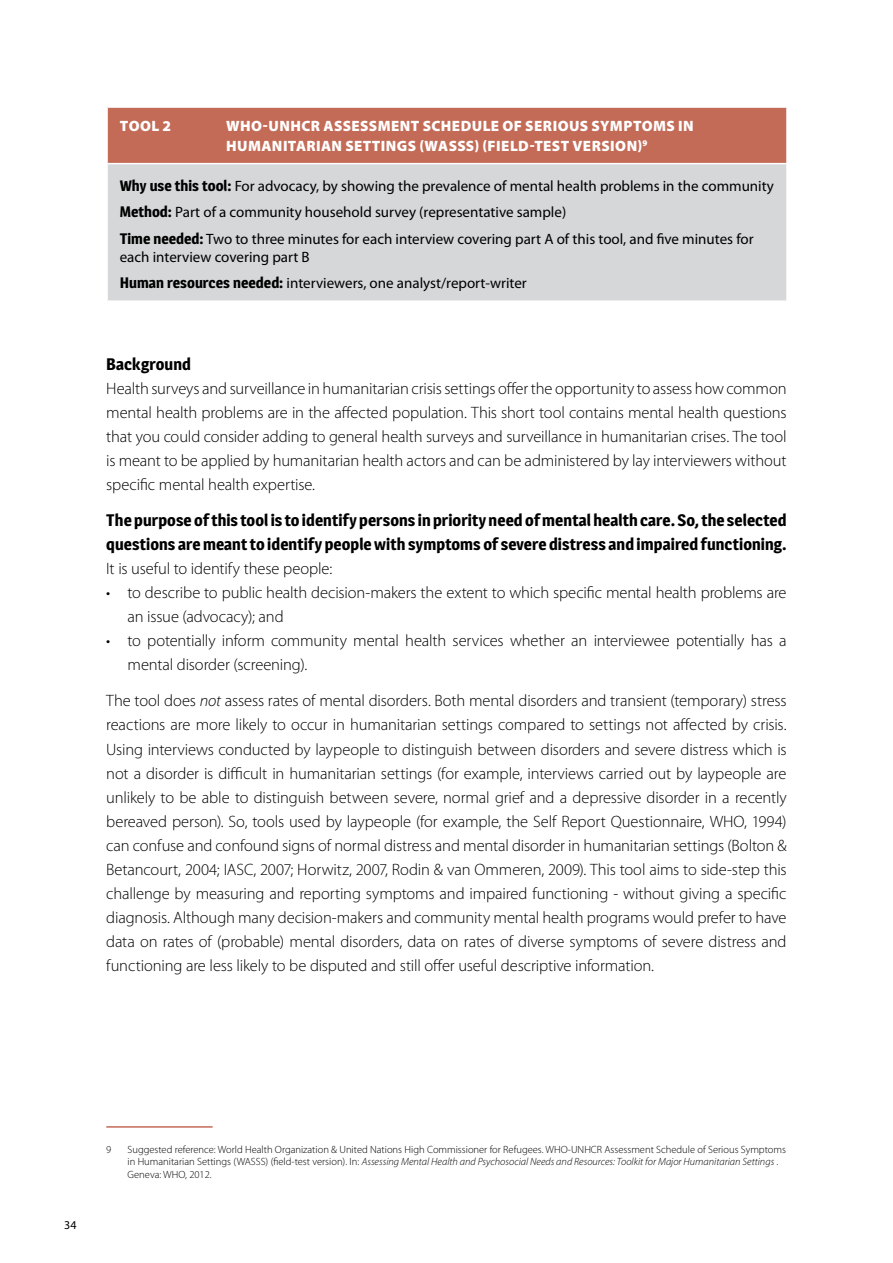
<style>
.page{position:relative;width:893px;height:1263px;background:#fff}
.page>*{position:absolute;margin:0;border:0;box-sizing:border-box;transform-origin:0 0}
.t1{font:300 16.5px/24px "Myriad Pro";letter-spacing:-.01em;color:#000;text-align:justify}
.t2{font:700 16.5px/24px "Magra";letter-spacing:.005em;color:#000}
.t3{font:15px/26.5px "Myriad Pro";color:#000}
.t4{font:900 15px/19.8px "Myriad Pro";letter-spacing:.03em;color:#fff}
.t5{font:12px "Myriad Pro";color:#000}
.t6{font:300 10.5px/12.6px "Myriad Pro";color:#000}
.s1{font-family:"Magra";font-weight:700}
.s2{font-style:italic}
</style>
<div class="page">
<div style="left:107px;top:107px;width:680px;height:57px;background:#c36b57"></div>
<div style="left:107px;top:164px;width:680px;height:137px;background:#d5d7d8"></div>
<hr style="left:106px;top:106px;width:682px;height:2px;background:#fff">
<hr style="left:106px;top:108px;width:2px;height:55px;background:#fff">
<hr style="left:786px;top:108px;width:2px;height:55px;background:#fff">
<hr style="left:106px;top:163px;width:682px;height:1px;background:#fff">
<hr style="left:106px;top:164px;width:2px;height:136px;background:#fff">
<hr style="left:786px;top:164px;width:2px;height:136px;background:#fff">
<hr style="left:106px;top:300px;width:682px;height:2px;background:#fff">
<hr style="left:106px;top:1126px;width:107px;height:2px;background:#c36b57">
<p class="t4" style="left:120px;top:116px;width:75px">TOOL 2 WHO</p>
<p class="t4" style="left:263px;top:116px;width:17px">-UNHCR</p>
<p class="t4" style="left:226px;top:116px;width:469px;text-indent:97px">ASSESSMENT SCHEDULE OF SERIOUS SYMPTOMS IN<br>HUMANITARIAN SETTINGS (WASSS</p>
<p class="t4" style="left:474px;top:136px;width:175px">) (FIELD-TEST VERSION)<sup>9</sup></p>
<p class="t3" style="left:120px;top:173px;width:656px"><span class="s1">Why use this tool:</span> For advocacy, by showing the prevalence of mental health problems in the community<br><span class="s1">Method:</span> Part of a community household survey (representative sample)<br><span class="s1">Time needed:</span> Two to three minutes for each interview covering part A of this tool, and five minutes for</p>
<p class="t3" style="left:120px;top:244px;width:408px">each interview covering part B<br><span class="s1">Human resources needed:</span> interviewers, one analyst/report-writer</p>
<p class="t2" style="left:106px;top:352px;width:86px">Background</p>
<p class="t1" style="left:106px;top:377px;width:682px">Health surveys and surveillance in humanitarian crisis settings offer the opportunity to assess how common mental health problems are in the affected population. This short tool contains mental health questions that you could consider adding to general health surveys and surveillance in humanitarian crises. The tool is meant to be applied by humanitarian health actors and can be administered by lay interviewers without specific mental health expertise.</p>
<p class="t2" style="left:106px;top:508px;width:682px">The purpose of this tool is to identify persons in priority need of mental health care. So, the selected questions are meant to identify people with symptoms of severe distress and impaired functioning.</p>
<p class="t1" style="left:106px;top:557px;width:227px">It is useful to identify these people:</p>
<p class="t1" style="left:128px;top:581px;width:661px;text-indent:-21px">• to describe to public health decision-makers the extent to which specific mental health problems are an issue (advocacy); and</p>
<p class="t1" style="left:128px;top:629px;width:661px;text-indent:-21px">• to potentially inform community mental health services whether an interviewee potentially has a mental disorder (screening).</p>
<p class="t1" style="left:106px;top:689px;width:682px">The tool does <span class="s2">not</span> assess rates of mental disorders. Both mental disorders and transient (temporary) stress reactions are more likely to occur in humanitarian settings compared to settings not affected by crisis.<br>Using interviews conducted by laypeople to distinguish between disorders and severe distress which is not a disorder is difficult in humanitarian settings (for example, interviews carried out by laypeople are unlikely to be able to distinguish between severe, normal grief and a depressive disorder in a recently bereaved person). So, tools used by laypeople (for example, the Self Report Questionnaire, WHO, 1994) can confuse and confound signs of normal distress and mental disorder in humanitarian settings (Bolton &amp; Betancourt, 2004; IASC, 2007; Horwitz, 2007, Rodin &amp; van Ommeren, 2009). This tool aims to side-step this challenge by measuring and reporting symptoms and impaired functioning - without giving a specific diagnosis. Although many decision-makers and community mental health programs would prefer to have data on rates of (probable) mental disorders, data on rates of diverse symptoms of severe distress and functioning are less likely to be disputed and still offer useful descriptive information.</p>
<p class="t5" style="left:64px;top:1219px;width:14px">34</p>
<p class="t6" style="left:106px;top:1143px;width:7px">9</p>
<p class="t6" style="left:128px;top:1143px;width:660px">Suggested reference: World Health Organization &amp; United Nations High Commissioner for Refugees. WHO-UNHCR Assessment Schedule of Serious Symptoms in Humanitarian Settings (WASSS) (field-test version). In: <span class="s2">Assessing Mental Health and Psychosocial Needs and Resources: Toolkit for Major Humanitarian Settings</span> .<br>Geneva: WHO, 2012.</p>
</div>
